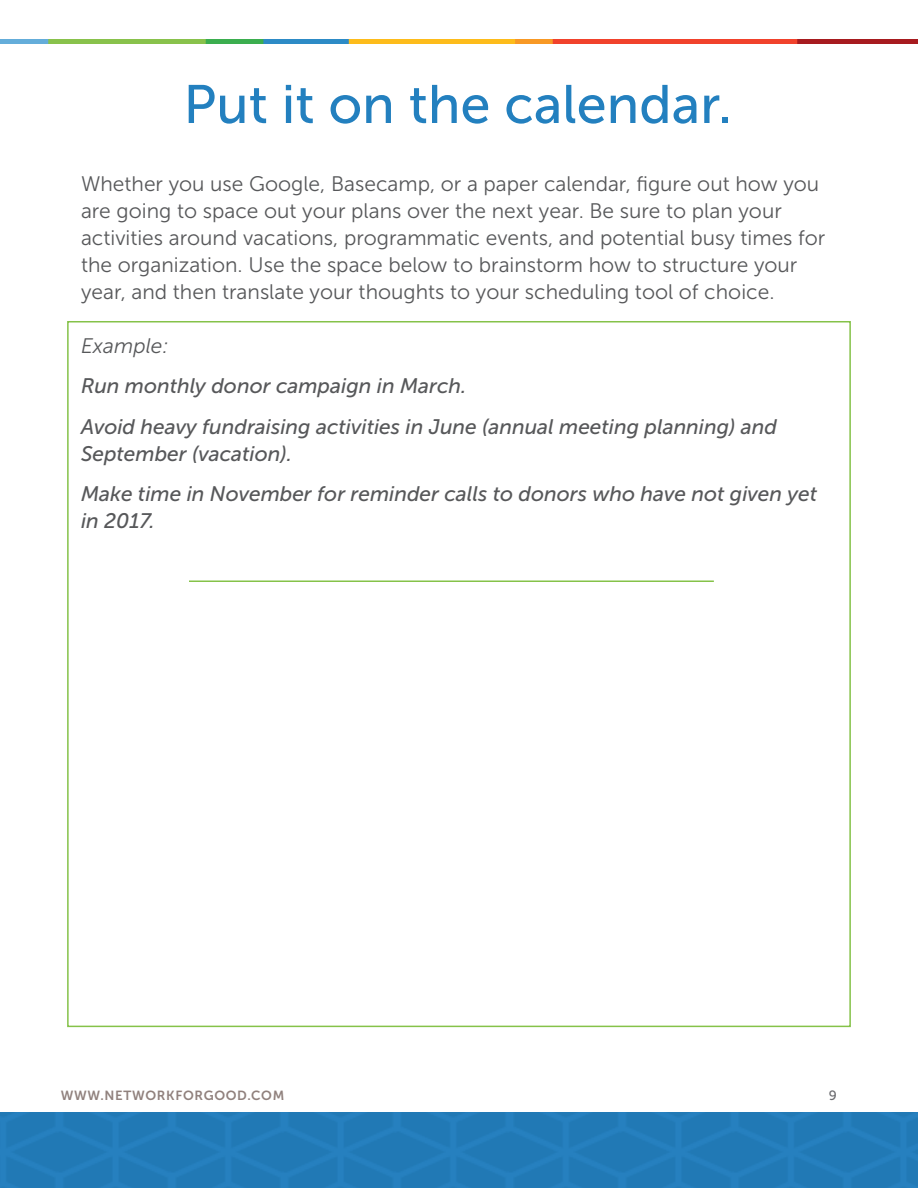
<style>
.page{position:relative;width:918px;height:1188px;background:#fff}
.page>*{position:absolute;margin:0;border:0;box-sizing:border-box;transform-origin:0 0}
.Headline_1{font:54px "Museo Sans 500";color:#2380bf}
.Body_Copy{font:21px/27px "Museo Sans 300";color:#57585a}
.Body_Copy-2{font:italic 21px/27px "Museo Sans 500";color:#57585a}
.Body_Copy-3{font:italic 21px "Museo Sans 300";color:#57585a}
.t1{font:13.5px "Museo Sans 500";color:#6c6d70}
.t2{font:13.2px "Museo Sans 700";letter-spacing:.05em;color:#90817d}
</style>
<div class="page">
<hr style="left:189px;top:580px;width:525px;height:2px;background:#85c249">
<img style="left:0;top:39px;width:918px;height:4px">
<img style="left:0;top:1112px;width:918px;height:76px">
<p class="Headline_1" style="left:184px;top:75px;width:550px">Put it on the calendar.</p>
<p class="Body_Copy" style="left:81px;top:170px;width:746px">Whether you use Google, Basecamp, or a paper calendar, figure out how you are going to space out your plans over the next year. Be sure to plan your activities around vacations, programmatic events, and potential busy times for the organization. Use the space below to brainstorm how to structure your year, and then translate your thoughts to your scheduling tool of choice.</p>
<p class="Body_Copy-3" style="left:81px;top:334px;width:89px">Example:</p>
<p class="Body_Copy-2" style="left:81px;top:373px;width:387px">Run monthly donor campaign in March.</p>
<p class="Body_Copy-2" style="left:81px;top:413px;width:698px">Avoid heavy fundraising activities in June (annual meeting planning) and<br>September (vacation).</p>
<p class="Body_Copy-2" style="left:81px;top:481px;width:738px">Make time in November for reminder calls to donors who have not given yet in 2017.</p>
<p class="t2" style="left:61px;top:1088px;width:225px">WWW.NETWORKFORGOOD.COM</p>
<p class="t1" style="left:829px;top:1087px;width:10px">9</p>
</div>
